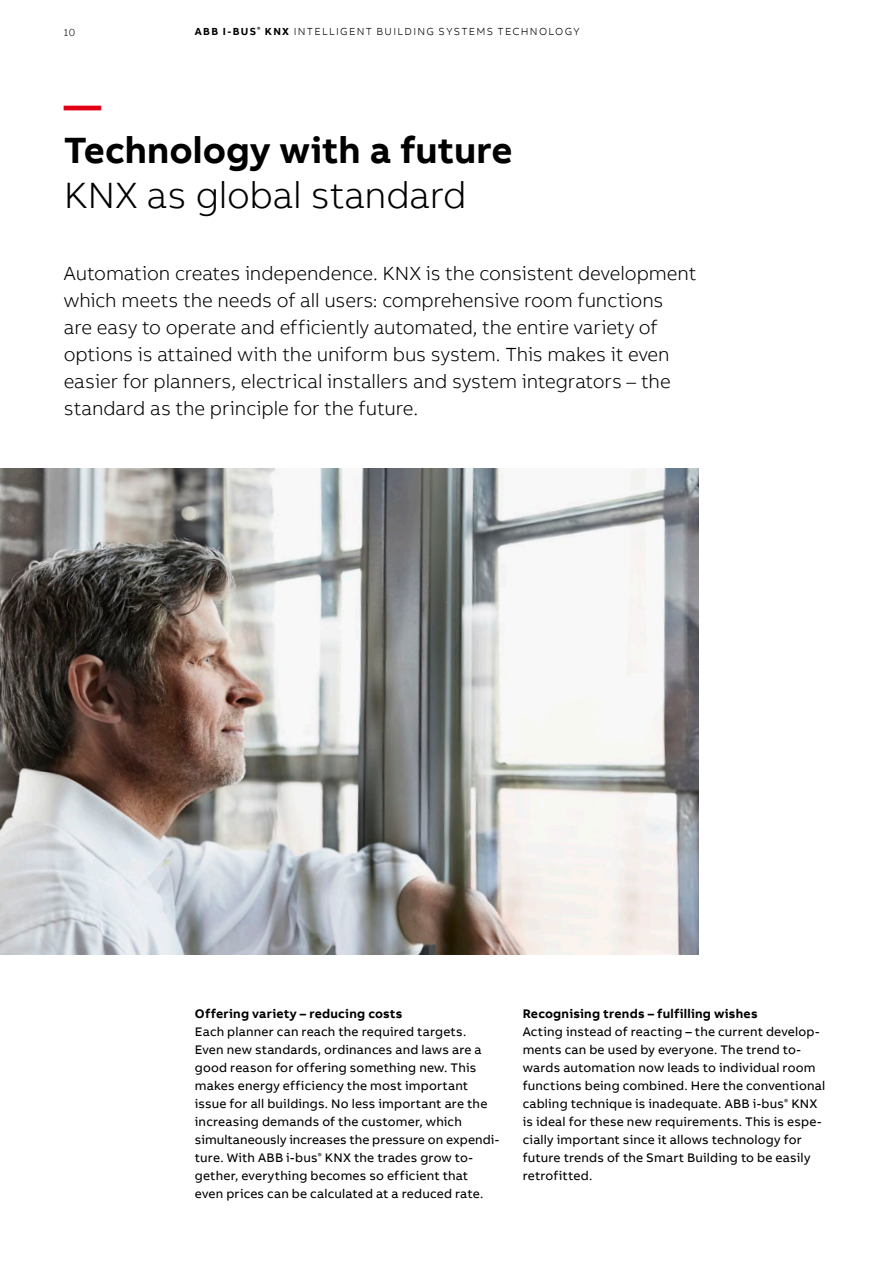
<style>
.page{position:relative;width:893px;height:1263px;background:#fff}
.page>*{position:absolute;margin:0;border:0;box-sizing:border-box;transform-origin:0 0}
.t1{font:700 37.5px "AB Bvoice";color:#000}
.t2{font:300 37.5px "AB Bvoice";letter-spacing:-.005em;color:#000}
.t3{font:700 37.5px "AB Bvoice";color:#e30014}
.t4{font:300 19.5px/27px "AB Bvoice";letter-spacing:-.005em;color:#000}
.t5{font:12.75px/18px "AB Bvoice";letter-spacing:.015em;color:#000}
.t6{font:700 12.75px "AB Bvoice";letter-spacing:.02em;color:#000}
.t7{font:300 10.5px "AB Bvoice";letter-spacing:.12em;color:#000}
.s1{font-weight:700}
</style>
<div class="page">
<img style="left:0;top:469px;width:698px;height:486px">
<p class="t7" style="left:64px;top:26px;width:13px">10</p>
<p class="t7" style="left:195px;top:25px;width:386px"><span class="s1">ABB I-BUS</span><sup>®</sup> <span class="s1">KNX</span> INTELLIGENT BUILDING SYSTEMS TECHNOLOGY</p>
<h1 class="t3" style="left:64px;top:81px;width:39px">—</h1>
<h1 class="t1" style="left:64px;top:126px;width:450px">Technology with a future</h1>
<h1 class="t2" style="left:64px;top:173px;width:404px">KNX as global standard</h1>
<p class="t4" style="left:64px;top:260px;width:634px">Automation creates independence. KNX is the consistent development which meets the needs of all users: comprehensive room functions are easy to operate and efficiently automated, the entire variety of options is attained with the uniform bus system. This makes it even easier for planners, electrical installers and system integrators – the standard as the principle for the future.</p>
<p class="t6" style="left:195px;top:1005px;width:209px">Offering variety – reducing costs</p>
<p class="t5" style="left:195px;top:1023px;width:305px">Each planner can reach the required targets.<br>Even new standards, ordinances and laws are a good reason for offering something new. This makes energy efficiency the most important issue for all buildings. No less important are the increasing demands of the customer, which simultaneously increases the pressure on expendi&shy;ture. With ABB -i-bus<sup>®</sup> KNX the trades grow to&shy;gether, everything becomes so efficient that even prices can be calculated at a reduced rate.</p>
<p class="t6" style="left:523px;top:1005px;width:237px">Recognising trends – fulfilling wishes</p>
<p class="t5" style="left:523px;top:1023px;width:304px">Acting instead of reacting – the current develop&shy;ments can be used by everyone. The trend to&shy;wards automation now leads to individual room functions being combined. Here the conventional cabling technique is inadequate. ABB i-bus<sup>®</sup> KNX is ideal for these new requirements. This is espe&shy;cially important since it allows technology for future trends of the Smart Building to be easily retrofitted.</p>
</div>
